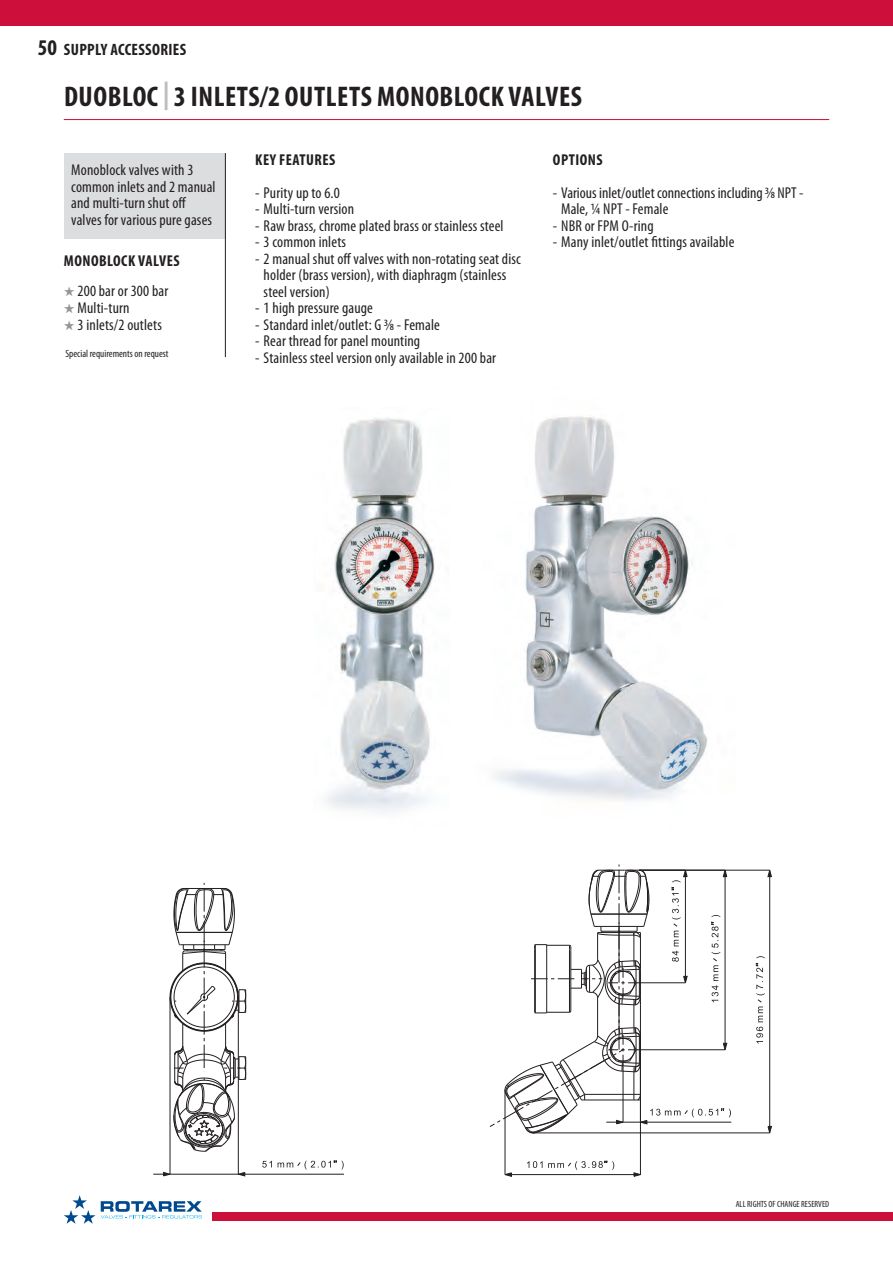
<style>
.page{position:relative;width:893px;height:1263px;background:#fff}
.page>*{position:absolute;margin:0;border:0;box-sizing:border-box;transform-origin:0 0}
.t1{font:700 condensed 28.5px "Myriad Pro";letter-spacing:.02em;color:#231f20}
.t2{font:700 condensed 22.5px "Myriad Pro";color:#231f20}
.t3{font:700 condensed 16.5px "Myriad Pro";letter-spacing:.02em;color:#231f20}
.t4{font:condensed 15.75px/16.5px "Myriad Pro";letter-spacing:.01em;color:#231f20}
.t5{font:700 condensed 15.75px "Myriad Pro";letter-spacing:.03em;color:#231f20}
.t6{font:condensed 10.5px "Myriad Pro";color:#231f20}
.t7{font:condensed 9px "Myriad Pro";color:#231f20}
.s1{color:#bcbdc0}
.s2{color:#939598}
</style>
<div class="page">
<div style="left:0;top:0;width:893px;height:26px;background:#cd0f3b"></div>
<div style="left:213px;top:1212px;width:680px;height:8px;background:#cd0f3b"></div>
<hr style="left:64px;top:119px;width:765px;height:1px;background:#cd0f3b">
<svg style="left:64px;top:1195px;width:138px;height:29px"></svg>
<img style="left:495px;top:416px;width:213px;height:385px">
<img style="left:326px;top:418px;width:109px;height:395px">
<hr style="left:238px;top:997px;width:1px;height:177px;background:#231f20">
<hr style="left:170px;top:997px;width:1px;height:177px;background:#231f20">
<hr style="left:533px;top:1132px;width:237px;height:1px;background:#231f20">
<hr style="left:639px;top:870px;width:131px;height:1px;background:#231f20">
<hr style="left:640px;top:1035px;width:1px;height:139px;background:#231f20">
<hr style="left:505px;top:1089px;width:1px;height:85px;background:#231f20">
<svg style="left:170px;top:883px;width:76px;height:269px"></svg>
<svg style="left:262px;top:1161px;width:10px;height:6px"></svg>
<svg style="left:278px;top:1160px;width:66px;height:9px"></svg>
<hr style="left:245px;top:1174px;width:99px;height:1px;background:#231f20">
<hr style="left:170px;top:1174px;width:68px;height:1px;background:#231f20">
<svg style="left:237px;top:1172px;width:8px;height:4px"></svg>
<svg style="left:153px;top:1172px;width:19px;height:4px"></svg>
<svg style="left:756px;top:956px;width:9px;height:87px"></svg>
<hr style="left:769px;top:877px;width:1px;height:249px;background:#231f20">
<svg style="left:767px;top:1126px;width:5px;height:8px"></svg>
<svg style="left:767px;top:869px;width:5px;height:8px"></svg>
<svg style="left:489px;top:864px;width:242px;height:269px"></svg>
<svg style="left:527px;top:1161px;width:15px;height:7px"></svg>
<svg style="left:548px;top:1161px;width:66px;height:9px"></svg>
<hr style="left:511px;top:1174px;width:123px;height:1px;background:#231f20">
<svg style="left:504px;top:1172px;width:8px;height:5px"></svg>
<svg style="left:633px;top:1172px;width:8px;height:5px"></svg>
<div style="left:64px;top:153px;width:161px;height:85px;background:#dcdddf"></div>
<hr style="left:225px;top:153px;width:1px;height:204px;background:#231f20">
<h2 class="t2" style="left:38px;top:34px;width:21px">50</h2>
<p class="t3" style="left:64px;top:39px;width:124px">SUPPLY ACCESSORIES</p>
<h1 class="t1" style="left:64px;top:79px;width:519px">DUOBLOC <span class="s1">|</span> 3 INLETS/2 OUTLETS MONOBLOCK VALVES</h1>
<p class="t4" style="left:71px;top:162px;width:146px">Monoblock valves with 3 common inlets and 2 manual and multi-turn shut off valves for various pure gases</p>
<p class="t5" style="left:64px;top:251px;width:117px">MONOBLOCK VALVES</p>
<p class="t4" style="left:64px;top:282px;width:106px"><span class="s2">★</span> 200 bar or 300 bar</p>
<p class="t4" style="left:64px;top:299px;width:67px"><span class="s2">★</span> Multi-turn</p>
<p class="t4" style="left:64px;top:316px;width:100px"><span class="s2">★</span> 3 inlets/2 outlets</p>
<p class="t6" style="left:65px;top:347px;width:105px">Special requirements on request</p>
<p class="t5" style="left:255px;top:150px;width:82px">KEY FEATURES</p>
<p class="t4" style="left:255px;top:184px;width:86px">- Purity up to 6.0</p>
<p class="t4" style="left:255px;top:201px;width:100px">- Multi-turn version</p>
<p class="t4" style="left:255px;top:217px;width:250px">- Raw brass, chrome plated brass or stainless steel</p>
<p class="t4" style="left:255px;top:234px;width:92px">- 3 common inlets</p>
<p class="t4" style="left:264px;top:250px;width:259px;text-indent:-9px">- 2 manual shut off valves with non-rotating seat disc holder (brass version), with diaphragm (stainless steel version)</p>
<p class="t4" style="left:255px;top:300px;width:119px">- 1 high pressure gauge</p>
<p class="t4" style="left:255px;top:316px;width:186px">- Standard inlet/outlet: G 3/8 - Female</p>
<p class="t4" style="left:255px;top:333px;width:167px">- Rear thread for panel mounting</p>
<p class="t4" style="left:255px;top:349px;width:243px">- Stainless steel version only available in 200 bar</p>
<p class="t5" style="left:553px;top:150px;width:51px">OPTIONS</p>
<p class="t4" style="left:561px;top:184px;width:244px;text-indent:-9px">- Various inlet/outlet connections including 3/8 NPT -<br>Male, 1/4 NPT - Female</p>
<p class="t4" style="left:553px;top:217px;width:102px">- NBR or FPM O-ring</p>
<p class="t4" style="left:553px;top:234px;width:183px">- Many inlet/outlet fittings available</p>
<p class="t7" style="left:736px;top:1198px;width:95px">ALL RIGHTS OF CHANGE RESERVED</p>
</div>
